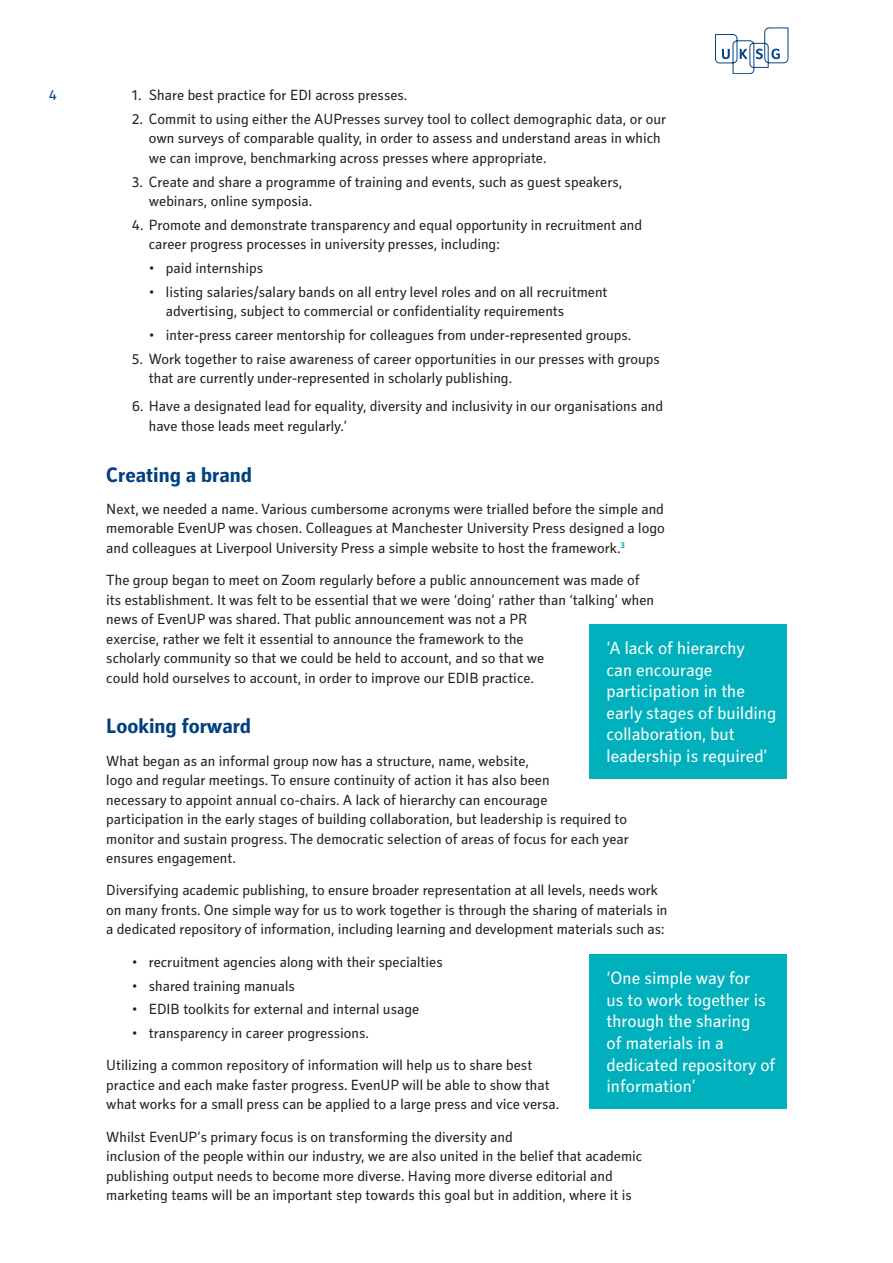
<style>
.page{position:relative;width:893px;height:1263px;background:#fff}
.page>*{position:absolute;margin:0;border:0;box-sizing:border-box;transform-origin:0 0}
.A-Style_Heading{font:700 21px "Secca Std";color:#014081}
.Stand_out_quote{font:18px/21.6px "Secca Std";color:#fff}
.Body{font:15px/19.5px "Secca Std";color:#231f20}
.t1{font:15px "Secca Std";color:#014081}
</style>
<div class="page">
<svg style="left:715px;top:28px;width:73px;height:46px"></svg>
<div style="left:590px;top:624px;width:197px;height:155px;background:#00b0bc"></div>
<div style="left:590px;top:954px;width:197px;height:155px;background:#00b0bc"></div>
<p class="t1" style="left:49px;top:87px;width:10px">4</p>
<p class="Body" style="left:132px;top:86px;width:277px">1. Share best practice for EDI across presses.</p>
<p class="Body" style="left:149px;top:110px;width:519px;text-indent:-17px">2. Commit to using either the AUPresses survey tool to collect demographic data, or our own surveys of comparable quality, in order to assess and understand areas in which we can improve, benchmarking across presses where appropriate.</p>
<p class="Body" style="left:149px;top:172px;width:475px;text-indent:-17px">3. Create and share a programme of training and events, such as guest speakers, webinars, online symposia.</p>
<p class="Body" style="left:149px;top:216px;width:495px;text-indent:-17px">4. Promote and demonstrate transparency and equal opportunity in recruitment and career progress processes in university presses, including:</p>
<p class="Body" style="left:149px;top:259px;width:116px">• paid internships</p>
<p class="Body" style="left:166px;top:283px;width:443px;text-indent:-17px">• listing salaries/salary bands on all entry level roles and on all recruitment advertising, subject to commercial or confidentiality requirements</p>
<p class="Body" style="left:149px;top:326px;width:484px">• inter-press career mentorship for colleagues from under-represented groups.</p>
<p class="Body" style="left:149px;top:350px;width:512px;text-indent:-17px">5. Work together to raise awareness of career opportunities in our presses with groups that are currently under-represented in scholarly publishing.</p>
<p class="Body" style="left:149px;top:397px;width:516px;text-indent:-17px">6. Have a designated lead for equality, diversity and inclusivity in our organisations and have those leads meet regularly.’</p>
<p class="A-Style_Heading" style="left:106px;top:463px;width:147px">Creating a brand</p>
<p class="Body" style="left:106px;top:500px;width:560px;text-align:justify">Next, we needed a name. Various cumbersome acronyms were trialled before the simple and memorable EvenUP was chosen. Colleagues at Manchester University Press designed a logo and colleagues at Liverpool University Press a simple website to host the framework.<sup>3</sup></p>
<p class="Body" style="left:106px;top:571px;width:549px">The group began to meet on Zoom regularly before a public announcement was made of its establishment. It was felt to be essential that we were ‘doing’ rather than ‘talking’ when news of EvenUP was shared. That public announcement was not a PR<br>exercise, rather we felt it essential to announce the framework to the<br>scholarly community so that we could be held to account, and so that we<br>could hold ourselves to account, in order to improve our EDIB practice.</p>
<p class="A-Style_Heading" style="left:106px;top:714px;width:146px">Looking forward</p>
<p class="Body" style="left:106px;top:751px;width:524px">What began as an informal group now has a structure, name, website,<br>logo and regular meetings. To ensure continuity of action it has also been<br>necessary to appoint annual co-chairs. A lack of hierarchy can encourage<br>participation in the early stages of building collaboration, but leadership is required to monitor and sustain progress. The democratic selection of areas of focus for each year ensures engagement.</p>
<p class="Body" style="left:106px;top:881px;width:563px">Diversifying academic publishing, to ensure broader representation at all levels, needs work on many fronts. One simple way for us to work together is through the sharing of materials in a dedicated repository of information, including learning and development materials such as:</p>
<p class="Body" style="left:132px;top:952px;width:312px">• recruitment agencies along with their specialties</p>
<p class="Body" style="left:132px;top:976px;width:165px">• shared training manuals</p>
<p class="Body" style="left:132px;top:1000px;width:289px">• EDIB toolkits for external and internal usage</p>
<p class="Body" style="left:132px;top:1024px;width:239px">• transparency in career progressions.</p>
<p class="Body" style="left:106px;top:1056px;width:454px">Utilizing a common repository of information will help us to share best practice and each make faster progress. EvenUP will be able to show that what works for a small press can be applied to a large press and vice versa.</p>
<p class="Body" style="left:106px;top:1127px;width:538px">Whilst EvenUP’s primary focus is on transforming the diversity and<br>inclusion of the people within our industry, we are also united in the belief that academic publishing output needs to become more diverse. Having more diverse editorial and marketing teams will be an important step towards this goal but in addition, where it is</p>
<p class="Stand_out_quote" style="left:607px;top:638px;width:171px">‘A lack of hierarchy<br>can encourage participation in the early stages of building collaboration, but leadership is required’</p>
<p class="Stand_out_quote" style="left:607px;top:968px;width:170px">‘One simple way for<br>us to work together is through the sharing<br>of materials in a dedicated repository of information’</p>
</div>
